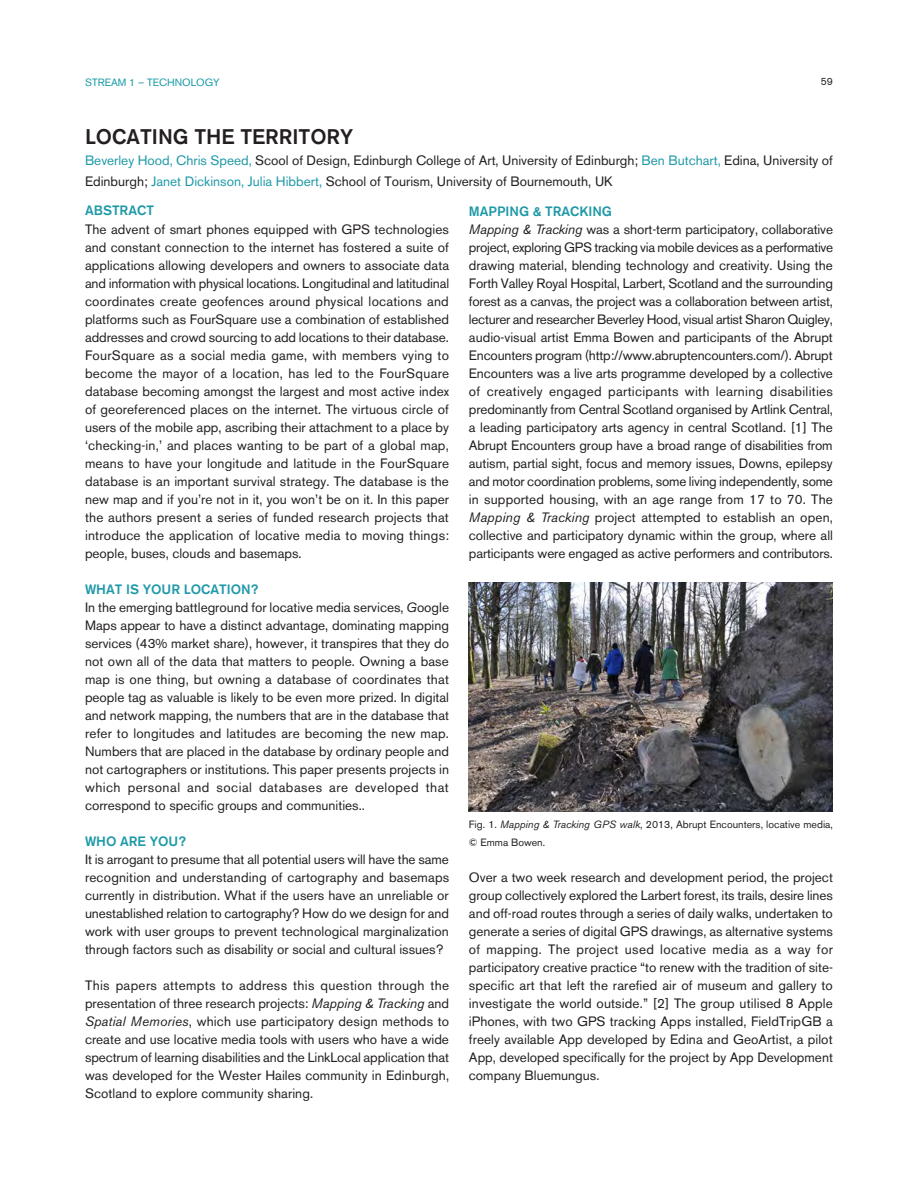
<style>
.page{position:relative;width:918px;height:1188px;background:#fff}
.page>*{position:absolute;margin:0;border:0;box-sizing:border-box;transform-origin:0 0}
.Paragraph_Style_1{font:500 21px "Akzidenz Grotesk BE";color:#231f20}
.BODY_TEXT{font:13.5px/18px "Akzidenz Grotesk BE";color:#231f20;text-align:justify}
.Paragraph_Style_1-2{font:13.5px/21px "Akzidenz Grotesk BE";color:#231f20}
.BODY_TEXT-2{font:500 13.5px "Akzidenz Grotesk BE";color:#1e99a8}
.BODY_TEXT-3{font:10.5px/18px "Akzidenz Grotesk BE";color:#231f20}
.Paragraph_Style_1-3{font:10.5px "Akzidenz Grotesk BE";color:#1b9ca9}
.s1{color:#1e99a8}
.s2{font-style:italic}
</style>
<div class="page">
<img style="left:469px;top:582px;width:364px;height:229px">
<p class="Paragraph_Style_1-3" style="left:85px;top:76px;width:136px">STREAM 1 – TECHNOLOGY</p>
<p class="BODY_TEXT-3" style="left:821px;top:73px;width:14px">59</p>
<p class="Paragraph_Style_1" style="left:85px;top:124px;width:270px">LOCATING THE TERRITORY</p>
<p class="Paragraph_Style_1-2" style="left:85px;top:150px;width:749px"><span class="s1">Beverley Hood, Chris Speed,</span> Scool of Design, Edinburgh College of Art, University of Edinburgh; <span class="s1">Ben Butchart,</span> Edina, University of<br>Edinburgh; <span class="s1">Janet Dickinson, Julia Hibbert,</span> School of Tourism, University of Bournemouth, UK</p>
<p class="BODY_TEXT-2" style="left:85px;top:202px;width:70px">ABSTRACT</p>
<p class="BODY_TEXT" style="left:85px;top:220px;width:366px">The advent of smart phones equipped with GPS technologies and constant connection to the internet has fostered a suite of applications allowing developers and owners to associate data and information with physical locations. Longitudinal and latitudinal coordinates create geofences around physical locations and platforms such as FourSquare use a combination of established addresses and crowd sourcing to add locations to their database.<br>FourSquare as a social media game, with members vying to become the mayor of a location, has led to the FourSquare database becoming amongst the largest and most active index of georeferenced places on the internet. The virtuous circle of users of the mobile app, ascribing their attachment to a place by ‘checking-in,’ and places wanting to be part of a global map, means to have your longitude and latitude in the FourSquare database is an important survival strategy. The database is the new map and if you’re not in it, you won’t be on it. In this paper the authors present a series of funded research projects that introduce the application of locative media to moving things: people, buses, clouds and basemaps.</p>
<p class="BODY_TEXT-2" style="left:85px;top:581px;width:175px">WHAT IS YOUR LOCATION?</p>
<p class="BODY_TEXT" style="left:85px;top:598px;width:366px">In the emerging battleground for locative media services, <span class="s2">G</span>oogle Maps appear to have a distinct advantage, dominating mapping services (43% market share), however, it transpires that they do not own all of the data that matters to people. Owning a base map is one thing, but owning a database of coordinates that people tag as valuable is likely to be even more prized. In digital and network mapping, the numbers that are in the database that refer to longitudes and latitudes are becoming the new map.<br>Numbers that are placed in the database by ordinary people and not cartographers or institutions. This paper presents projects in which personal and social databases are developed that correspond to specific groups and communities..</p>
<p class="BODY_TEXT-2" style="left:85px;top:833px;width:102px">WHO ARE YOU?</p>
<p class="BODY_TEXT" style="left:85px;top:850px;width:366px">It is arrogant to presume that all potential users will have the same recognition and understanding of cartography and basemaps currently in distribution. What if the users have an unreliable or unestablished relation to cartography? How do we design for and work with user groups to prevent technological marginalization through factors such as disability or social and cultural issues?</p>
<p class="BODY_TEXT" style="left:85px;top:976px;width:366px">This papers attempts to address this question through the presentation of three research projects: <span class="s2">Mapping &amp; Tracking</span> and <span class="s2">Spatial Memories</span>, which use participatory design methods to create and use locative media tools with users who have a wide spectrum of learning disabilities and the LinkLocal application that was developed for the Wester Hailes community in Edinburgh, Scotland to explore community sharing.</p>
<p class="BODY_TEXT-2" style="left:469px;top:203px;width:145px">MAPPING &amp; TRACKING</p>
<p class="BODY_TEXT" style="left:469px;top:220px;width:366px"><span class="s2">Mapping &amp; Tracking</span> was a short-term participatory, collaborative project, exploring GPS tracking via mobile devices as a performative drawing material, blending technology and creativity. Using the Forth Valley Royal Hospital, Larbert, Scotland and the surrounding forest as a canvas, the project was a collaboration between artist, lecturer and researcher Beverley Hood, visual artist Sharon Quigley, audio-visual artist Emma Bowen and participants of the Abrupt Encounters program (http://www.abruptencounters.com/). Abrupt Encounters was a live arts programme developed by a collective of creatively engaged participants with learning disabilities predominantly from Central Scotland organised by Artlink Central, a leading participatory arts agency in central Scotland. [1] The Abrupt Encounters group have a broad range of disabilities from autism, partial sight, focus and memory issues, Downs, epilepsy and motor coordination problems, some living independently, some in supported housing, with an age range from 17 to 70. The <span class="s2">Mapping &amp; Tracking</span> project attempted to establish an open, collective and participatory dynamic within the group, where all participants were engaged as active performers and contributors.</p>
<p class="BODY_TEXT-3" style="left:469px;top:815px;width:365px">Fig. 1. <span class="s2">Mapping &amp; Tracking GPS walk</span>, 2013, Abrupt Encounters, locative media, © Emma Bowen.</p>
<p class="BODY_TEXT" style="left:469px;top:868px;width:366px">Over a two week research and development period, the project group collectively explored the Larbert forest, its trails, desire lines and off-road routes through a series of daily walks, undertaken to generate a series of digital GPS drawings, as alternative systems of mapping. The project used locative media as a way for participatory creative practice “to renew with the tradition of site&shy;specific art that left the rarefied air of museum and gallery to investigate the world outside.” [2] The group utilised 8 Apple iPhones, with two GPS tracking Apps installed, FieldTripGB a freely available App developed by Edina and GeoArtist, a pilot App, developed specifically for the project by App Development company Bluemungus.</p>
</div>
